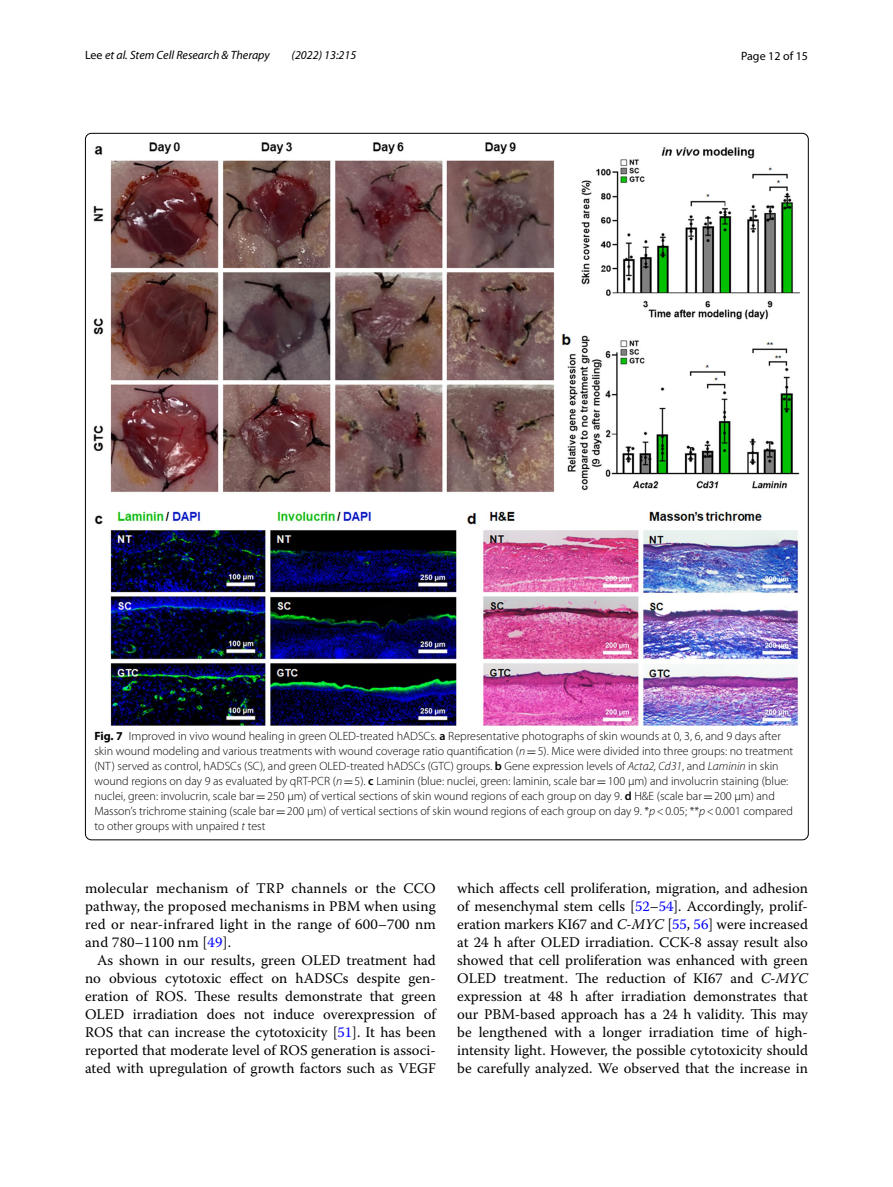
<style>
.page{position:relative;width:893px;height:1187px;background:#fff}
.page>*{position:absolute;margin:0;border:0;box-sizing:border-box;transform-origin:0 0}
.t1{font:14.7px/18px "Warnock Pro";letter-spacing:.005em;color:#000;text-align:justify}
.t2{font:300 12px/15px "Myriad Pro";color:#000}
.t3{font:italic 12px "Myriad Pro";color:#000}
.t4{font:12px "Myriad Pro";color:#000}
.s1{font-style:normal}
.s2{font-weight:700}
.s3{font-weight:600}
.s4{font-style:italic}
.s5{font-family:"MTSY";font-weight:400}
.s6{color:#00f}
</style>
<div class="page">
<img style="left:94px;top:142px;width:706px;height:583px">
<p class="t3" style="left:85px;top:48px;width:186px"><span class="s1">Lee</span> et al. Stem Cell Research &amp; Therapy</p>
<p class="t3" style="left:292px;top:48px;width:66px">(2022) 13:215</p>
<p class="t4" style="left:741px;top:48px;width:68px">Page 12 of 15</p>
<p class="t2" style="left:94px;top:729px;width:700px"><span class="s2">Fig. 7</span> Improved in vivo wound healing in green OLED-treated hADSCs. <span class="s3">a</span> Representative photographs of skin wounds at 0, 3, 6, and 9 days after skin wound modeling and various treatments with wound coverage ratio quantification (<span class="s4">n</span><span class="s5">=</span>5). Mice were divided into three groups: no treatment (NT) served as control, hADSCs (SC), and green OLED-treated hADSCs (GTC) groups. <span class="s3">b</span> Gene expression levels of <span class="s4">Acta2, Cd31</span>, and <span class="s4">Laminin</span> in skin wound regions on day 9 as evaluated by qRT-PCR (<span class="s4">n</span><span class="s5">=</span>5). <span class="s3">c</span> Laminin (blue: nuclei, green: laminin, scale bar<span class="s5">=</span>100 µm) and involucrin staining (blue: nuclei, green: involucrin, scale bar<span class="s5">=</span>250 µm) of vertical sections of skin wound regions of each group on day 9. <span class="s3">d</span> H&amp;E (scale bar<span class="s5">=</span>200 µm) and Masson’s trichrome staining (scale bar<span class="s5">=</span>200 µm) of vertical sections of skin wound regions of each group on day 9. *<span class="s4">p</span>&lt;0.05; **<span class="s4">p</span>&lt;0.001 compared to other groups with unpaired <span class="s4">t</span> test</p>
<p class="t1" style="left:85px;top:879px;width:352px">molecular mechanism of TRP channels or the CCO pathway, the proposed mechanisms in PBM when using red or near-infrared light in the range of 600–700 nm and 780–1100 nm [<span class="s6">49</span>].</p>
<p class="t1" style="left:85px;top:951px;width:352px;text-indent:12px">As shown in our results, green OLED treatment had no obvious cytotoxic effect on hADSCs despite gen&shy;eration of ROS. These results demonstrate that green OLED irradiation does not induce overexpression of ROS that can increase the cytotoxicity [<span class="s6">51</span>]. It has been reported that moderate level of ROS generation is associ&shy;ated with upregulation of growth factors such as VEGF</p>
<p class="t1" style="left:457px;top:879px;width:352px">which affects cell proliferation, migration, and adhesion of mesenchymal stem cells [<span class="s6">52</span>–<span class="s6">54</span>]. Accordingly, prolif&shy;eration markers KI67 and <span class="s4">C-MYC</span> [<span class="s6">55</span>, <span class="s6">56</span>] were increased at 24 h after OLED irradiation. CCK-8 assay result also showed that cell proliferation was enhanced with green OLED treatment. The reduction of KI67 and <span class="s4">C-MYC </span>expression at 48 h after irradiation demonstrates that our PBM-based approach has a 24 h validity. This may be lengthened with a longer irradiation time of high&shy;intensity light. However, the possible cytotoxicity should be carefully analyzed. We observed that the increase in</p>
</div>
